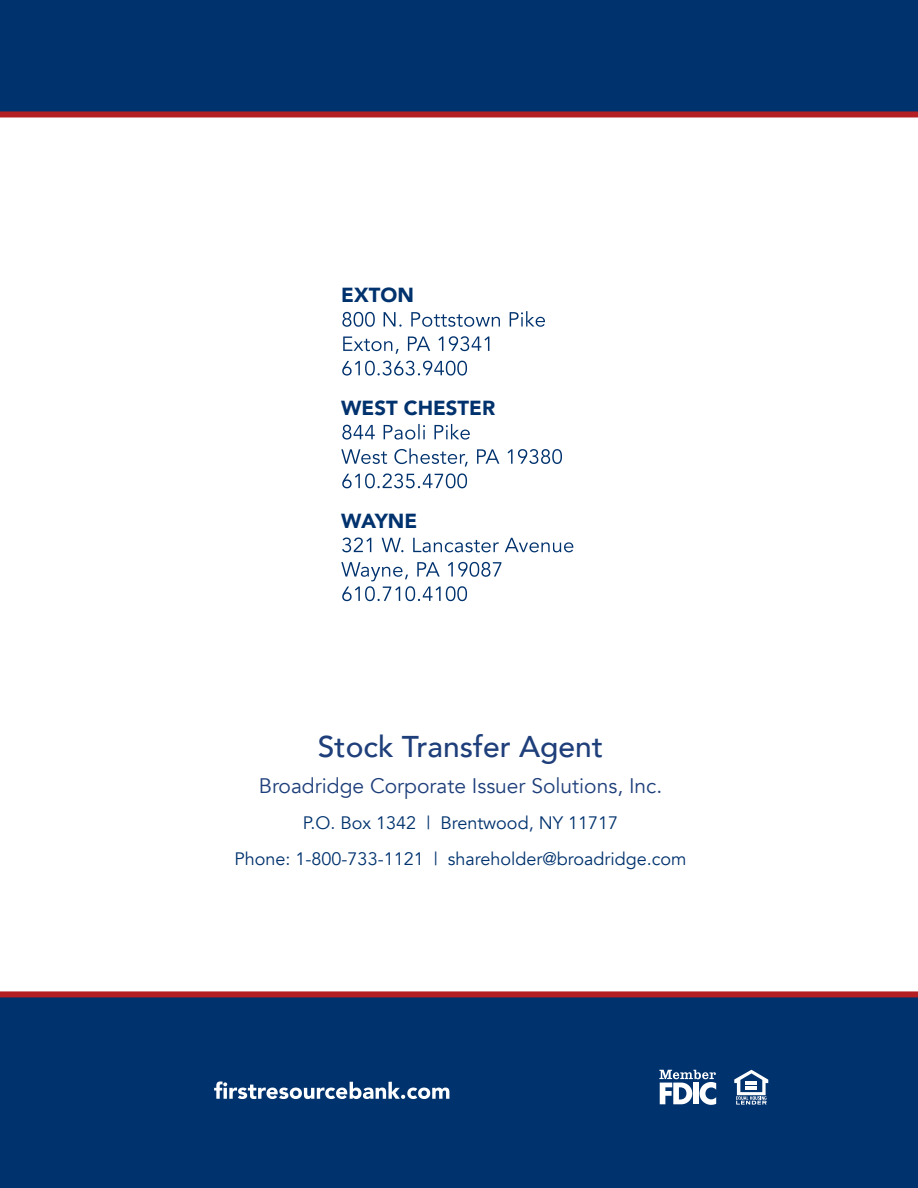
<style>
.page{position:relative;width:918px;height:1188px;background:#fff}
.page>*{position:absolute;margin:0;border:0;box-sizing:border-box;transform-origin:0 0}
.t1{font:500 30px "Avenir";color:#1f3f7b}
.t2{font:21px "Avenir";color:#1f3f7b}
.t3{font:900 20.4px "Avenir";color:#00326e}
.t4{font:18px/36px "Avenir";color:#00326e;text-align:center}
</style>
<div class="page">
<div style="left:0;top:991px;width:918px;height:197px;background:#00326e"></div>
<div style="left:0;top:0;width:918px;height:117px;background:#00326e"></div>
<svg style="left:734px;top:1070px;width:34px;height:35px"></svg>
<svg style="left:659px;top:1070px;width:57px;height:35px"></svg>
<svg style="left:214px;top:1081px;width:235px;height:18px"></svg>
<svg style="left:342px;top:311px;width:203px;height:16px"></svg>
<svg style="left:343px;top:336px;width:146px;height:18px"></svg>
<svg style="left:342px;top:361px;width:125px;height:15px"></svg>
<svg style="left:342px;top:424px;width:128px;height:16px"></svg>
<svg style="left:341px;top:448px;width:221px;height:19px"></svg>
<svg style="left:342px;top:473px;width:125px;height:15px"></svg>
<svg style="left:342px;top:538px;width:231px;height:14px"></svg>
<svg style="left:341px;top:562px;width:160px;height:39px"></svg>
<p class="t3" style="left:341px;top:283px;width:74px">EXTON</p>
<p class="t3" style="left:341px;top:396px;width:155px">WEST CHESTER</p>
<p class="t3" style="left:341px;top:509px;width:77px">WAYNE</p>
<h1 class="t1" style="left:318px;top:734px;width:287px">Stock Transfer Agent</h1>
<p class="t2" style="left:259px;top:777px;width:405px">Broadridge Corporate Issuer Solutions, Inc.</p>
<p class="t4" style="left:235px;top:807px;width:453px">P.O. Box 1342 | Brentwood, NY 11717<br>Phone: 1-800-733-1121 | shareholder@broadridge.com</p>
</div>
